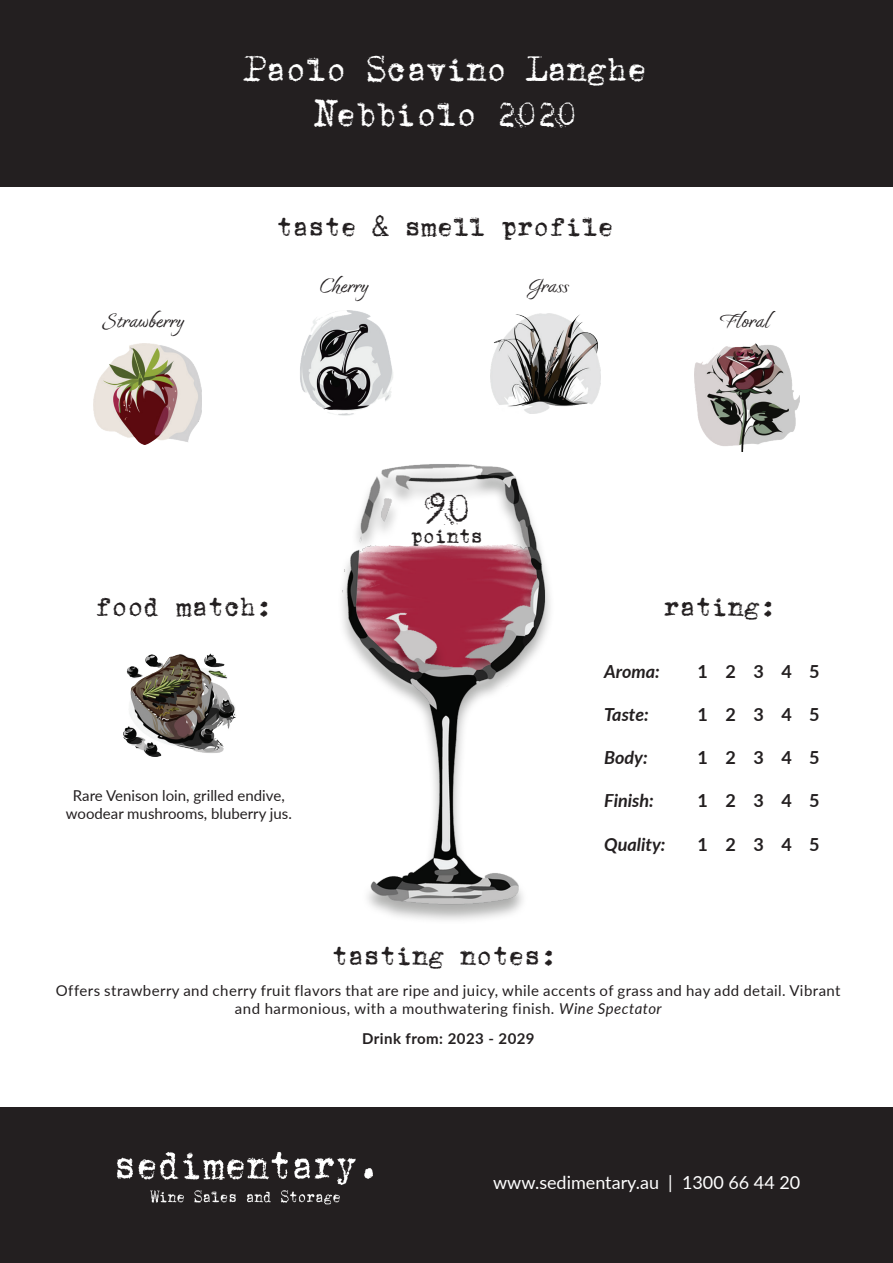
<style>
.page{position:relative;width:893px;height:1263px;background:#fff}
.page>*{position:absolute;margin:0;border:0;box-sizing:border-box;transform-origin:0 0}
.t1{font:45px "Underwood 1913 Normal";color:#231f20}
.t2{font:37.5px/45px "Underwood 1913 Normal";color:#fff;text-align:center}
.t3{font:30px "Underwood 1913 Normal";color:#231f20}
.t4{font:expanded 22.5px "Dream Big";color:#231f20}
.t5{font:22.5px "Underwood 1913 Normal";color:#231f20}
.t6{font:italic 700 18px "Lato";color:#231f20}
.t7{font:18px "Lato";color:#fff}
.t8{font:700 18px "Lato";color:#231f20}
.t9{font:15px/18px "Lato";letter-spacing:.03em;color:#231f20;text-align:center}
.t10{font:15px/18px "Lato";color:#231f20;text-align:center}
.t11{font:700 15px "Lato";letter-spacing:.03em;color:#231f20}
.s1{font-style:italic}
</style>
<div class="page">
<img style="left:94px;top:344px;width:108px;height:100px">
<img style="left:300px;top:311px;width:93px;height:104px">
<img style="left:490px;top:313px;width:111px;height:101px">
<img style="left:695px;top:343px;width:104px;height:108px">
<div style="left:0;top:1107px;width:893px;height:156px;background:#231f20"></div>
<img style="left:117px;top:1151px;width:256px;height:54px">
<div style="left:0;top:0;width:893px;height:186px;background:#231f20"></div>
<img style="left:342px;top:464px;width:209px;height:456px">
<img style="left:124px;top:654px;width:112px;height:102px">
<h2 class="t2" style="left:246px;top:48px;width:403px">Paolo Scavino Langhe<br>Nebbiolo 2020</h2>
<h3 class="t3" style="left:276px;top:211px;width:339px">taste &amp; smell profile</h3>
<h3 class="t4" style="left:102px;top:306px;width:84px">Strawberry</h3>
<h3 class="t4" style="left:320px;top:272px;width:50px">Cherry</h3>
<h3 class="t4" style="left:528px;top:272px;width:42px">Grass</h3>
<h1 class="t1" style="left:423px;top:487px;width:50px">90</h1>
<h3 class="t5" style="left:411px;top:524px;width:74px">points</h3>
<h3 class="t4" style="left:720px;top:306px;width:51px">Floral</h3>
<h3 class="t3" style="left:95px;top:592px;width:178px">food match:</h3>
<h3 class="t3" style="left:663px;top:592px;width:114px">rating:</h3>
<p class="t10" style="left:66px;top:786px;width:227px">Rare Venison loin, grilled endive, woodear mushrooms, bluberry jus.</p>
<h3 class="t3" style="left:332px;top:940px;width:226px">tasting notes:</h3>
<p class="t6" style="left:604px;top:658px;width:57px">Aroma:</p>
<p class="t6" style="left:604px;top:701px;width:46px">Taste:</p>
<p class="t6" style="left:604px;top:744px;width:45px">Body:</p>
<p class="t6" style="left:604px;top:788px;width:51px">Finish:</p>
<p class="t6" style="left:604px;top:831px;width:63px">Quality:</p>
<p class="t8" style="left:697px;top:658px;width:124px">1 2 3 4 5</p>
<p class="t8" style="left:697px;top:701px;width:124px">1 2 3 4 5</p>
<p class="t8" style="left:697px;top:744px;width:124px">1 2 3 4 5</p>
<p class="t8" style="left:697px;top:788px;width:124px">1 2 3 4 5</p>
<p class="t8" style="left:697px;top:831px;width:124px">1 2 3 4 5</p>
<p class="t9" style="left:56px;top:980px;width:786px">Offers strawberry and cherry fruit flavors that are ripe and juicy, while accents of grass and hay add detail. Vibrant and harmonious, with a mouthwatering finish. <span class="s1">Wine Spectator</span></p>
<p class="t11" style="left:362px;top:1027px;width:174px">Drink from: 2023 - 2029</p>
<p class="t7" style="left:493px;top:1170px;width:309px">www.sedimentary.au | 1300 66 44 20</p>
</div>
